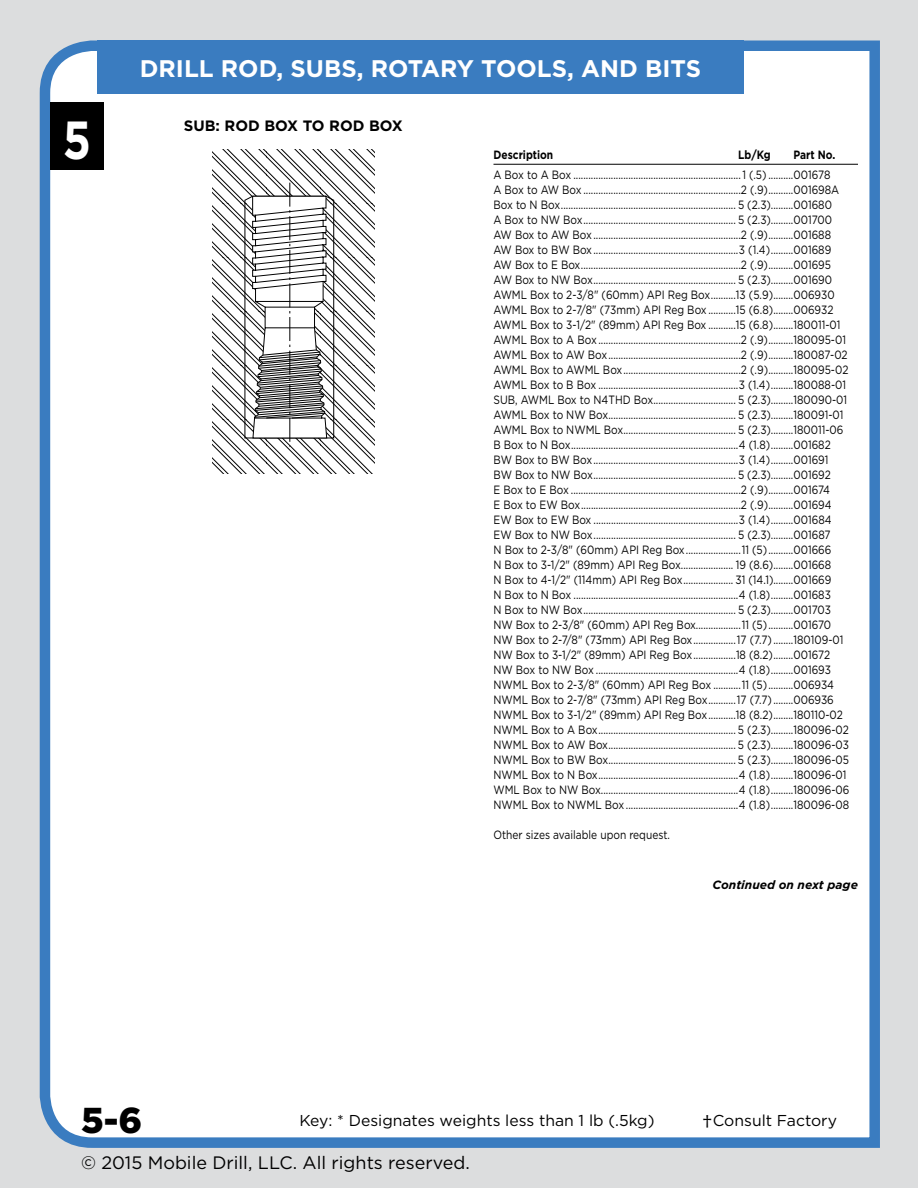
<style>
.page{position:relative;width:918px;height:1188px;background:#dcddde}
.page>*{position:absolute;margin:0;border:0;box-sizing:border-box;transform-origin:0 0}
.t1{font:700 53.55px "Gotham";color:#fff;scale:.84 1}
.t2{font:900 36px "Gotham";color:#000}
.t3{font:27px "Gotham";color:#000}
.t4{font:700 24px "Gotham";color:#fff}
.t5{font:18px "Gotham";color:#000}
.t6{font:15.75px "Gotham";color:#000}
.t7{font:700 15px "Gotham";color:#000}
.t8{font:12px/15px "Gotham";color:#000;scale:.85 1}
.t9{font:700 12px "Gotham";color:#000;scale:.85 1}
.t10{font:italic 700 12px "Gotham";color:#000}
</style>
<div class="page">
<div style="left:39px;top:40px;width:841px;height:1108px;background:#fff"></div>
<div style="left:97px;top:40px;width:647px;height:54px;background:#3a7cc0"></div>
<div style="left:50px;top:102px;width:54px;height:68px;background:#000"></div>
<hr style="left:494px;top:164px;width:364px;height:1px;background:#000">
<svg style="left:212px;top:150px;width:162px;height:324px;background:#cecece"></svg>
<h1 class="t1" style="left:63px;top:105px;width:35px">5</h1>
<h3 class="t4" style="left:140px;top:52px;width:563px">DRILL ROD, SUBS, ROTARY TOOLS, AND BITS</h3>
<p class="t7" style="left:184px;top:116px;width:220px">SUB: ROD BOX TO ROD BOX</p>
<p class="t9" style="left:494px;top:147px;width:72px">Description</p>
<p class="t9" style="left:738px;top:147px;width:40px">Lb/Kg</p>
<p class="t9" style="left:794px;top:147px;width:51px">Part No.</p>
<p class="t8" style="left:493px;top:167px;width:420px">A Box to A Box ...................................................................1 (.5) ..........001678<br>A Box to AW Box ...............................................................2 (.9)..........001698A Box to N Box...................................................................... 5 (2.3).........001680<br>A Box to NW Box............................................................. 5 (2.3).........001700<br>AW Box to AW Box...........................................................2 (.9)..........001688<br>AW Box to BW Box..........................................................3 (1.4).........001689<br>AW Box to E Box................................................................2 (.9)..........001695<br>AW Box to NW Box......................................................... 5 (2.3).........001690<br>AWML Box to 2-3/8" (60mm) API Reg Box..........13 (5.9)........006930<br>AWML Box to 2-7/8" (73mm) API Reg Box ...........15 (6.8)........006932<br>AWML Box to 3-1/2" (89mm) API Reg Box ...........15 (6.8)........180011-01<br>AWML Box to A Box .........................................................2 (.9)..........180095-01<br>AWML Box to AW Box.....................................................2 (.9)..........180087-02<br>AWML Box to AWML Box...............................................2 (.9)..........180095-02<br>AWML Box to B Box ........................................................3 (1.4).........180088-01<br>SUB, AWML Box to N4THD Box................................. 5 (2.3).........180090-01<br>AWML Box to NW Box................................................... 5 (2.3).........180091-01<br>AWML Box to NWML Box............................................. 5 (2.3).........180011-06<br>B Box to N Box...................................................................4 (1.8).........001682<br>BW Box to BW Box..........................................................3 (1.4).........001691<br>BW Box to NW Box......................................................... 5 (2.3).........001692<br>E Box to E Box ....................................................................2 (.9)..........001674<br>E Box to EW Box................................................................2 (.9)..........001694<br>EW Box to EW Box ..........................................................3 (1.4).........001684<br>EW Box to NW Box......................................................... 5 (2.3).........001687<br>N Box to 2-3/8" (60mm) API Reg Box......................11 (5) ..........001666<br>N Box to 3-1/2" (89mm) API Reg Box..................... 19 (8.6)........001668<br>N Box to 4-1/2" (114mm) API Reg Box.................... 31 (14.1)........001669<br>N Box to N Box ..................................................................4 (1.8).........001683<br>N Box to NW Box............................................................. 5 (2.3).........001703<br>NW Box to 2-3/8" (60mm) API Reg Box..................11 (5) ..........001670<br>NW Box to 2-7/8" (73mm) API Reg Box.................17 (7.7) ........180109-01<br>NW Box to 3-1/2" (89mm) API Reg Box.................18 (8.2)........001672<br>NW Box to NW Box .........................................................4 (1.8).........001693<br>NWML Box to 2-3/8" (60mm) API Reg Box ...........11 (5) ..........006934<br>NWML Box to 2-7/8" (73mm) API Reg Box...........17 (7.7) ........006936<br>NWML Box to 3-1/2" (89mm) API Reg Box...........18 (8.2)........180110-02<br>NWML Box to A Box....................................................... 5 (2.3).........180096-02<br>NWML Box to AW Box................................................... 5 (2.3).........180096-03<br>NWML Box to BW Box................................................... 5 (2.3).........180096-05<br>NWML Box to N Box........................................................4 (1.8).........180096-01<br>WML Box to NW Box.......................................................4 (1.8).........180096-06<br>NWML Box to NWML Box .............................................4 (1.8).........180096-08</p>
<p class="t8" style="left:493px;top:827px;width:209px">Other sizes available upon request.</p>
<p class="t10" style="left:712px;top:877px;width:147px">Continued on next page</p>
<h2 class="t2" style="left:81px;top:1096px;width:63px">5-6</h2>
<h3 class="t6" style="left:713px;top:1111px;width:126px">Consult Factory</h3>
<h3 class="t6" style="left:299px;top:1111px;width:357px">Key: * Designates weights less than 1 lb (.5kg)</h3>
<h3 class="t3" style="left:702px;top:1107px;width:13px">†</h3>
<h3 class="t5" style="left:81px;top:1151px;width:390px">© 2015 Mobile Drill, LLC. All rights reserved.</h3>
</div>
